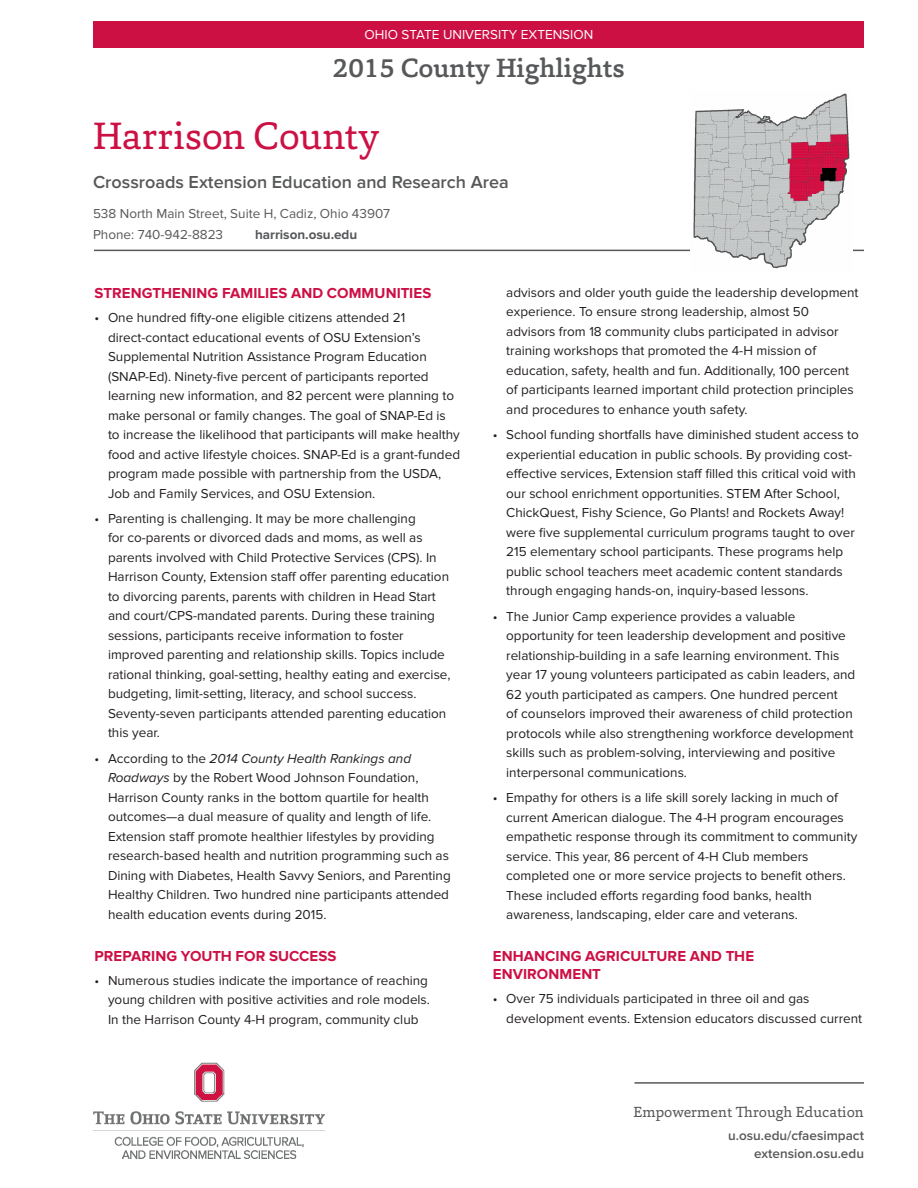
<style>
.page{position:relative;width:918px;height:1188px;background:#fff}
.page>*{position:absolute;margin:0;border:0;box-sizing:border-box;transform-origin:0 0}
.County_name{font:39px "Capita";letter-spacing:-.01em;color:#cd1044}
.t1{font:500 27px "Capita";color:#57585a}
.EERA_name{font:600 18px "Proxima Nova";color:#57585a}
.Section_heads{font:700 15px/18px "Proxima Nova";letter-spacing:.005em;color:#cd1044}
.t2{font:15px "Capita";color:#57585a}
.t3{font:13.5px/19.5px "Proxima Nova";color:#231f20}
.Address_name{font:13.5px "Proxima Nova";color:#57585a}
.t4{font:600 13.5px/18px "Proxima Nova";color:#57585a;text-align:right}
.t5{font:13.5px "Proxima Nova";color:#fff}
.Address_name-2{font:700 13.5px "Proxima Nova";color:#57585a}
.s1{font-style:italic}
</style>
<div class="page">
<div style="left:94px;top:21px;width:770px;height:27px;background:#cd1044"></div>
<hr style="left:94px;top:250px;width:770px;height:1px;background:#57585a">
<img style="left:94px;top:1062px;width:231px;height:96px">
<hr style="left:634px;top:1082px;width:230px;height:2px;background:#57585a">
<img style="left:690px;top:93px;width:162px;height:176px">
<p class="t5" style="left:365px;top:27px;width:230px">OHIO STATE UNIVERSITY EXTENSION</p>
<h2 class="t1" style="left:333px;top:50px;width:294px">2015 County Highlights</h2>
<p class="County_name" style="left:93px;top:110px;width:288px">Harrison County</p>
<p class="EERA_name" style="left:93px;top:171px;width:417px">Crossroads Extension Education and Research Area</p>
<p class="Address_name" style="left:93px;top:206px;width:299px">538 North Main Street, Suite H, Cadiz, Ohio 43907</p>
<p class="Address_name" style="left:93px;top:227px;width:132px">Phone: 740-942-8823</p>
<p class="Address_name-2" style="left:255px;top:227px;width:104px">harrison.osu.edu</p>
<p class="Section_heads" style="left:94px;top:284px;width:338px">STRENGTHENING FAMILIES AND COMMUNITIES</p>
<p class="t3" style="left:108px;top:308px;width:354px;text-indent:-14px">• One hundred fifty-one eligible citizens attended 21 direct-contact educational events of OSU Extension’s Supplemental Nutrition Assistance Program Education (SNAP-Ed). Ninety-five percent of participants reported learning new information, and 82 percent were planning to make personal or family changes. The goal of SNAP-Ed is to increase the likelihood that participants will make healthy food and active lifestyle choices. SNAP-Ed is a grant-funded program made possible with partnership from the USDA, Job and Family Services, and OSU Extension.</p>
<p class="t3" style="left:108px;top:509px;width:344px;text-indent:-14px">• Parenting is challenging. It may be more challenging<br>for co-parents or divorced dads and moms, as well as parents involved with Child Protective Services (CPS). In Harrison County, Extension staff offer parenting education to divorcing parents, parents with children in Head Start and court/CPS-mandated parents. During these training sessions, participants receive information to foster improved parenting and relationship skills. Topics include rational thinking, goal-setting, healthy eating and exercise, budgeting, limit-setting, literacy, and school success.<br>Seventy-seven participants attended parenting education this year.</p>
<p class="t3" style="left:108px;top:749px;width:344px;text-indent:-14px">• According to the <span class="s1">2014 County Health Rankings and Roadways</span> by the Robert Wood Johnson Foundation, Harrison County ranks in the bottom quartile for health outcomes—a dual measure of quality and length of life.<br>Extension staff promote healthier lifestyles by providing research-based health and nutrition programming such as Dining with Diabetes, Health Savvy Seniors, and Parenting Healthy Children. Two hundred nine participants attended health education events during 2015.</p>
<p class="Section_heads" style="left:94px;top:947px;width:244px">PREPARING YOUTH FOR SUCCESS</p>
<p class="t3" style="left:108px;top:971px;width:324px;text-indent:-14px">• Numerous studies indicate the importance of reaching young children with positive activities and role models.<br>In the Harrison County 4-H program, community club</p>
<p class="t3" style="left:506px;top:283px;width:354px">advisors and older youth guide the leadership development experience. To ensure strong leadership, almost 50 advisors from 18 community clubs participated in advisor training workshops that promoted the 4-H mission of education, safety, health and fun. Additionally, 100 percent of participants learned important child protection principles and procedures to enhance youth safety.</p>
<p class="t3" style="left:506px;top:425px;width:354px;text-indent:-14px">• School funding shortfalls have diminished student access to experiential education in public schools. By providing cost&shy;effective services, Extension staff filled this critical void with our school enrichment opportunities. STEM After School, ChickQuest, Fishy Science, Go Plants! and Rockets Away! were five supplemental curriculum programs taught to over 215 elementary school participants. These programs help public school teachers meet academic content standards through engaging hands-on, inquiry-based lessons.</p>
<p class="t3" style="left:506px;top:607px;width:351px;text-indent:-14px">• The Junior Camp experience provides a valuable opportunity for teen leadership development and positive relationship-building in a safe learning environment. This year 17 young volunteers participated as cabin leaders, and 62 youth participated as campers. One hundred percent<br>of counselors improved their awareness of child protection protocols while also strengthening workforce development skills such as problem-solving, interviewing and positive interpersonal communications.</p>
<p class="t3" style="left:506px;top:788px;width:353px;text-indent:-14px">• Empathy for others is a life skill sorely lacking in much of current American dialogue. The 4-H program encourages empathetic response through its commitment to community service. This year, 86 percent of 4-H Club members completed one or more service projects to benefit others.<br>These included efforts regarding food banks, health awareness, landscaping, elder care and veterans.</p>
<p class="Section_heads" style="left:493px;top:947px;width:263px">ENHANCING AGRICULTURE AND THE<br>ENVIRONMENT</p>
<p class="t3" style="left:506px;top:989px;width:357px;text-indent:-14px">• Over 75 individuals participated in three oil and gas development events. Extension educators discussed current</p>
<p class="t2" style="left:634px;top:1102px;width:232px">Empowerment Through Education</p>
<p class="t4" style="left:728px;top:1127px;width:137px">u.osu.edu/cfaesimpact extension.osu.edu</p>
</div>
